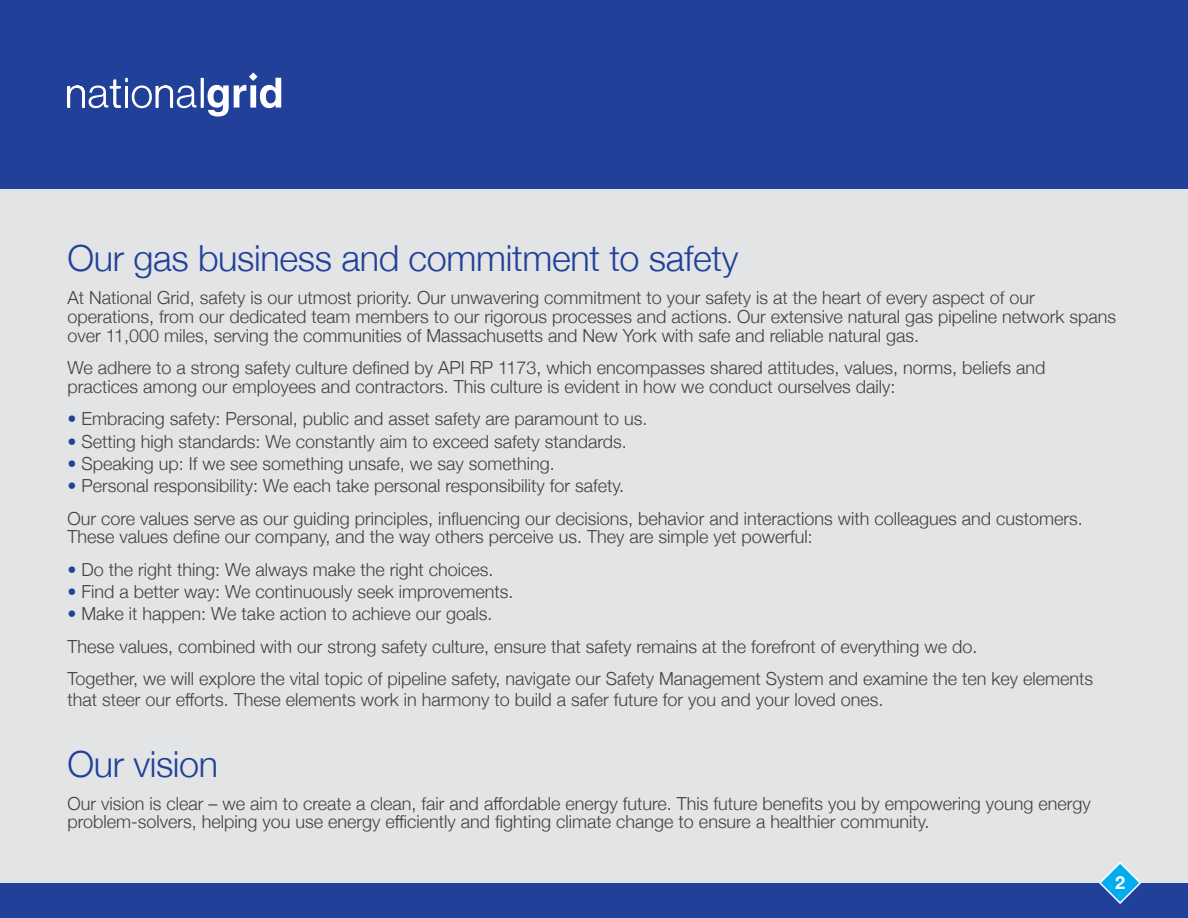
<style>
.page{position:relative;width:1188px;height:918px;background:#fff}
.page>*{position:absolute;margin:0;border:0;box-sizing:border-box;transform-origin:0 0}
.Heading{font:300 36px "Helvetica Neue";letter-spacing:-.01em;color:#21409a}
.Body_copy{font:300 18px/18.9px "Helvetica Neue";color:#414142}
.t1{font:700 18px "Helvetica Neue";color:#fff}
.s1{color:#21409a}
</style>
<div class="page">
<div style="left:0;top:189px;width:1188px;height:694px;background:#e3e4e5"></div>
<div style="left:0;top:883px;width:1188px;height:35px;background:#21409a"></div>
<svg style="left:1098px;top:861px;width:44px;height:43px"></svg>
<div style="left:0;top:0;width:1188px;height:189px;background:#21409a"></div>
<svg style="left:67px;top:72px;width:214px;height:45px"></svg>
<p class="Heading" style="left:68px;top:230px;width:672px">Our gas business and commitment to safety</p>
<p class="Body_copy" style="left:68px;top:287px;width:1050px">At National Grid, safety is our utmost priority. Our unwavering commitment to your safety is at the heart of every aspect of our operations, from our dedicated team members to our rigorous processes and actions. Our extensive natural gas pipeline network spans over 11,000 miles, serving the communities of Massachusetts and New York with safe and reliable natural gas.</p>
<p class="Body_copy" style="left:68px;top:357px;width:980px">We adhere to a strong safety culture defined by API RP 1173, which encompasses shared attitudes, values, norms, beliefs and practices among our employees and contractors. This culture is evident in how we conduct ourselves daily:</p>
<p class="Body_copy" style="left:68px;top:408px;width:582px"><span class="s1">•</span> Embracing safety: Personal, public and asset safety are paramount to us.</p>
<p class="Body_copy" style="left:68px;top:430px;width:561px"><span class="s1">•</span> Setting high standards: We constantly aim to exceed safety standards.</p>
<p class="Body_copy" style="left:68px;top:453px;width:489px"><span class="s1">•</span> Speaking up: If we see something unsafe, we say something.</p>
<p class="Body_copy" style="left:68px;top:475px;width:558px"><span class="s1">•</span> Personal responsibility: We each take personal responsibility for safety.</p>
<p class="Body_copy" style="left:68px;top:507px;width:1017px">Our core values serve as our guiding principles, influencing our decisions, behavior and interactions with colleagues and customers.<br>These values define our company, and the way others perceive us. They are simple yet powerful:</p>
<p class="Body_copy" style="left:68px;top:559px;width:428px"><span class="s1">•</span> Do the right thing: We always make the right choices.</p>
<p class="Body_copy" style="left:68px;top:581px;width:448px"><span class="s1">•</span> Find a better way: We continuously seek improvements.</p>
<p class="Body_copy" style="left:68px;top:603px;width:426px"><span class="s1">•</span> Make it happen: We take action to achieve our goals.</p>
<p class="Body_copy" style="left:68px;top:636px;width:911px">These values, combined with our strong safety culture, ensure that safety remains at the forefront of everything we do.</p>
<p class="Body_copy" style="left:68px;top:667px;width:1027px;line-height:20.4px">Together, we will explore the vital topic of pipeline safety, navigate our Safety Management System and examine the ten key elements that steer our efforts. These elements work in harmony to build a safer future for you and your loved ones.</p>
<p class="Heading" style="left:68px;top:735px;width:152px">Our vision</p>
<p class="Body_copy" style="left:68px;top:792px;width:1025px">Our vision is clear – we aim to create a clean, fair and affordable energy future. This future benefits you by empowering young energy problem-solvers, helping you use energy efficiently and fighting climate change to ensure a healthier community.</p>
<p class="t1" style="left:1115px;top:869px;width:12px">2</p>
</div>
